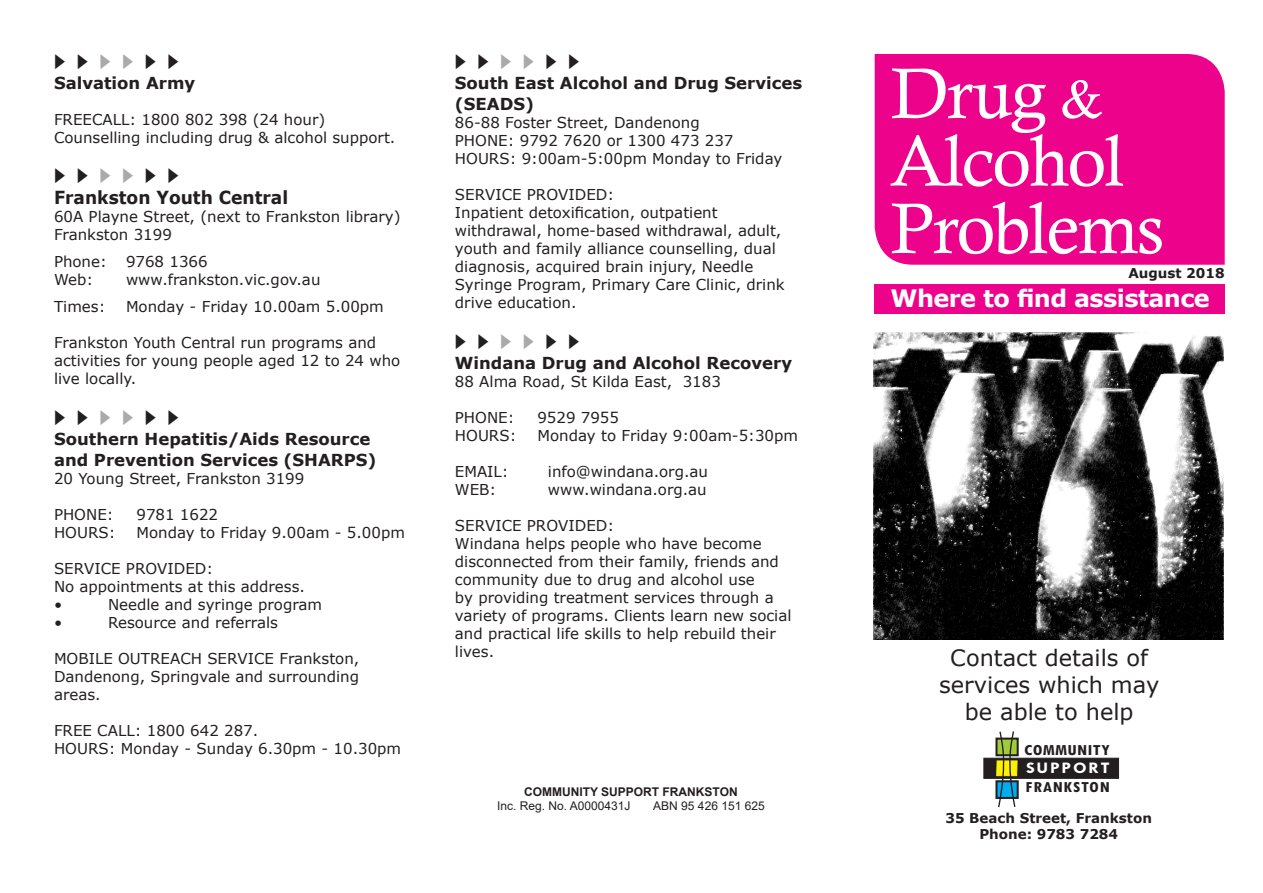
<style>
.page{position:relative;width:1263px;height:893px;background:#fff}
.page>*{position:absolute;margin:0;border:0;box-sizing:border-box;transform-origin:0 0}
.t1{font:72px/67.5px "Calisto";letter-spacing:-.025em;color:#fff}
.t2{font:700 24px "Verdana";letter-spacing:-.025em;color:#fff}
.t3{font:22.5px/27px "Verdana";color:#231f20;text-align:center}
.t4{font:18px "Wingdings 3";color:#231f20;scale:.75 1}
.t5{font:700 18px "Verdana";color:#231f20;scale:.95 1}
.t6{font:700 16.5px/21px "Verdana";color:#231f20}
.t7{font:700 condensed 16.2px/18.3px "Tw Cen";letter-spacing:.02em;color:#231f20;text-align:justify;scale:1.14 1}
.t8{font:15px/18px "Verdana";color:#231f20}
.style43{font:700 13.5px "Verdana";color:#231f20}
.t9{font:12px "Arial";color:#231f20}
.t10{font:700 12px "Arial";color:#231f20}
.s1{color:#aba9a9}
.s2{font-size:54px}
.s3{font-stretch:normal;color:#fff}
</style>
<div class="page">
<div style="left:875px;top:54px;width:350px;height:211px;background:#ed028c"></div>
<img style="left:874px;top:332px;width:350px;height:307px">
<div style="left:874px;top:284px;width:351px;height:29px;background:#ed028c"></div>
<div style="left:984px;top:758px;width:135px;height:20px;background:#231f20"></div>
<svg style="left:989px;top:731px;width:121px;height:77px"></svg>
<p class="t4" style="left:54px;top:51px;width:166px">◆ ◆ <span class="s1">◆ ◆</span> ◆ ◆</p>
<p class="t6" style="left:54px;top:72px;width:143px">Salvation Army</p>
<p class="t8" style="left:54px;top:110px;width:273px">FREECALL: 1800 802 398 (24 hour)</p>
<p class="t8" style="left:54px;top:128px;width:343px">Counselling including drug &amp; alcohol support.</p>
<p class="t4" style="left:54px;top:166px;width:166px">◆ ◆ <span class="s1">◆ ◆</span> ◆ ◆</p>
<p class="t5" style="left:54px;top:185px;width:248px">Frankston Youth Central</p>
<p class="t8" style="left:54px;top:207px;width:348px">60A Playne Street, (next to Frankston library)<br>Frankston 3199</p>
<p class="t8" style="left:54px;top:252px;width:54px">Phone:</p>
<p class="t8" style="left:126px;top:252px;width:83px">9768 1366</p>
<p class="t8" style="left:54px;top:270px;width:41px">Web:</p>
<p class="t8" style="left:126px;top:270px;width:196px">www.frankston.vic.gov.au</p>
<p class="t8" style="left:54px;top:297px;width:53px">Times:</p>
<p class="t8" style="left:126px;top:297px;width:259px">Monday - Friday 10.00am 5.00pm</p>
<p class="t8" style="left:54px;top:333px;width:348px">Frankston Youth Central run programs and activities for young people aged 12 to 24 who live locally.</p>
<p class="t4" style="left:54px;top:407px;width:166px">◆ ◆ <span class="s1">◆ ◆</span> ◆ ◆</p>
<p class="t6" style="left:54px;top:428px;width:324px">Southern Hepatitis/Aids Resource and Prevention Services (SHARPS)</p>
<p class="t8" style="left:54px;top:469px;width:252px">20 Young Street, Frankston 3199</p>
<p class="t8" style="left:54px;top:505px;width:61px">PHONE:</p>
<p class="t8" style="left:136px;top:505px;width:83px">9781 1622</p>
<p class="t8" style="left:54px;top:523px;width:63px">HOURS:</p>
<p class="t8" style="left:136px;top:523px;width:270px">Monday to Friday 9.00am - 5.00pm</p>
<p class="t8" style="left:54px;top:559px;width:161px">SERVICE PROVIDED:</p>
<p class="t8" style="left:54px;top:577px;width:252px">No appointments at this address.</p>
<p class="t8" style="left:54px;top:595px;width:10px">•</p>
<p class="t8" style="left:108px;top:595px;width:216px">Needle and syringe program</p>
<p class="t8" style="left:54px;top:613px;width:10px">•</p>
<p class="t8" style="left:108px;top:613px;width:171px">Resource and referrals</p>
<p class="t8" style="left:54px;top:649px;width:307px;text-align:justify">MOBILE OUTREACH SERVICE Frankston, Dandenong, Springvale and surrounding areas.</p>
<p class="t8" style="left:54px;top:721px;width:206px">FREE CALL: 1800 642 287.</p>
<p class="t8" style="left:54px;top:739px;width:349px">HOURS: Monday - Sunday 6.30pm - 10.30pm</p>
<p class="t4" style="left:455px;top:51px;width:166px">◆ ◆ <span class="s1">◆ ◆</span> ◆ ◆</p>
<p class="t6" style="left:455px;top:72px;width:349px">South East Alcohol and Drug Services (SEADS)</p>
<p class="t8" style="left:455px;top:113px;width:246px">86-88 Foster Street, Dandenong</p>
<p class="t8" style="left:455px;top:131px;width:280px">PHONE: 9792 7620 or 1300 473 237</p>
<p class="t8" style="left:455px;top:149px;width:329px">HOURS: 9:00am-5:00pm Monday to Friday</p>
<p class="t8" style="left:455px;top:185px;width:161px">SERVICE PROVIDED:</p>
<p class="t8" style="left:455px;top:203px;width:331px">Inpatient detoxification, outpatient withdrawal, home-based withdrawal, adult, youth and family alliance counselling, dual diagnosis, acquired brain injury, Needle Syringe Program, Primary Care Clinic, drink drive education.</p>
<p class="t4" style="left:455px;top:331px;width:166px">◆ ◆ <span class="s1">◆ ◆</span> ◆ ◆</p>
<p class="t6" style="left:455px;top:352px;width:339px">Windana Drug and Alcohol Recovery</p>
<p class="t8" style="left:455px;top:372px;width:267px">88 Alma Road, St Kilda East, 3183</p>
<p class="t8" style="left:455px;top:408px;width:61px">PHONE:</p>
<p class="t8" style="left:537px;top:408px;width:83px">9529 7955</p>
<p class="t8" style="left:455px;top:426px;width:63px">HOURS:</p>
<p class="t8" style="left:537px;top:426px;width:262px">Monday to Friday 9:00am-5:30pm</p>
<p class="t8" style="left:455px;top:462px;width:55px">EMAIL:</p>
<p class="t8" style="left:548px;top:462px;width:162px">info@windana.org.au</p>
<p class="t8" style="left:455px;top:480px;width:43px">WEB:</p>
<p class="t8" style="left:548px;top:480px;width:160px">www.windana.org.au</p>
<p class="t8" style="left:455px;top:516px;width:161px">SERVICE PROVIDED:</p>
<p class="t8" style="left:455px;top:534px;width:338px">Windana helps people who have become disconnected from their family, friends and community due to drug and alcohol use<br>by providing treatment services through a variety of programs. Clients learn new social and practical life skills to help rebuild their lives.</p>
<p class="t10" style="left:524px;top:783px;width:215px">COMMUNITY SUPPORT FRANKSTON</p>
<p class="t9" style="left:497px;top:798px;width:135px">Inc. Reg. No. A0000431J</p>
<p class="t9" style="left:653px;top:798px;width:113px">ABN 95 426 151 625</p>
<p class="t1" style="left:890px;top:59px;width:275px">Drug <span class="s2">&amp;<br></span>Alcohol<br>Problems</p>
<p class="style43" style="left:1128px;top:264px;width:98px">August 2018</p>
<p class="t2" style="left:891px;top:281px;width:321px">Where to find assistance</p>
<p class="t3" style="left:939px;top:644px;width:222px">Contact details of services which may be able to help</p>
<p class="t7" style="left:1024px;top:740px;width:77px">COMMUNITY <span class="s3">SUPPORT </span>FRANKSTON</p>
<p class="style43" style="left:945px;top:808px;width:208px">35 Beach Street, Frankston</p>
<p class="style43" style="left:979px;top:825px;width:140px">Phone: 9783 7284</p>
</div>
